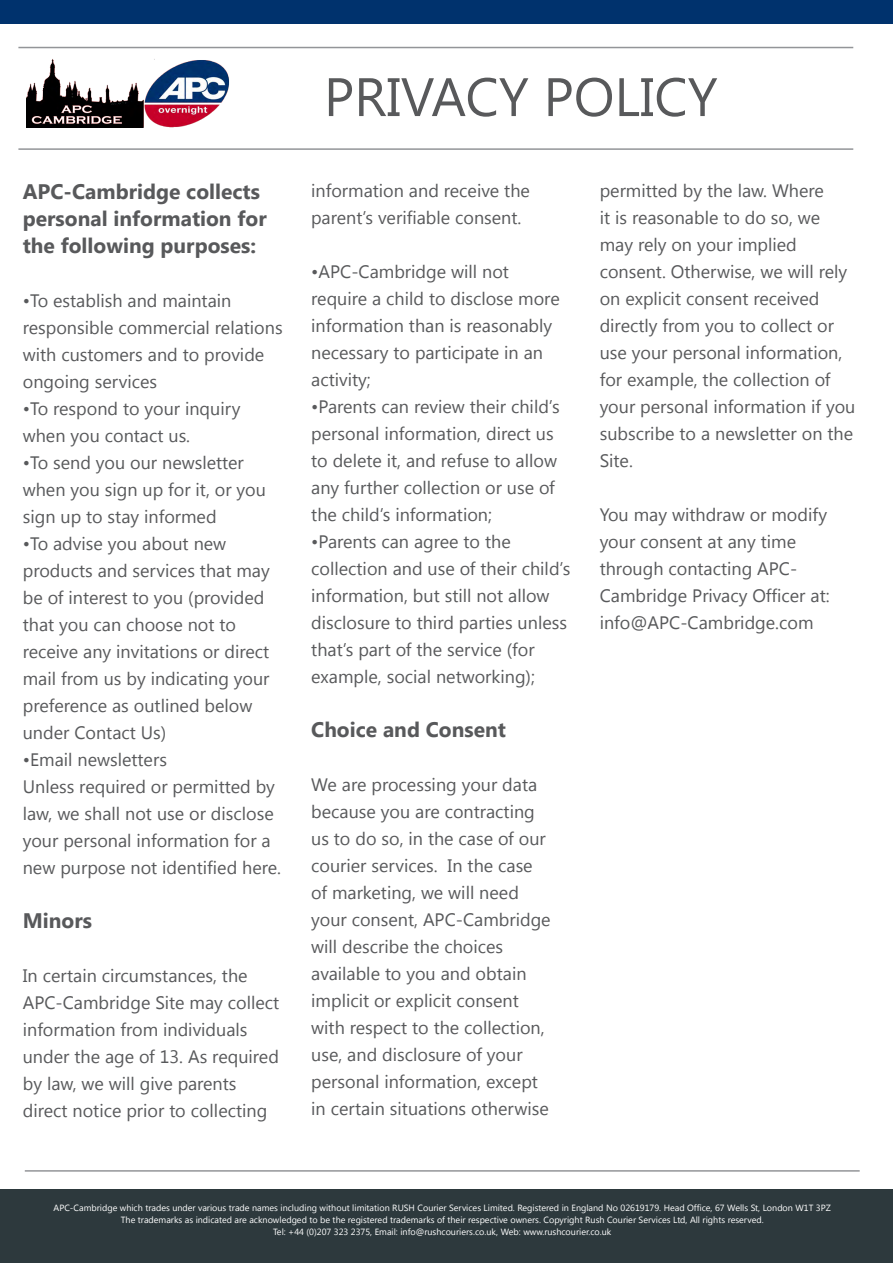
<style>
.page{position:relative;width:893px;height:1263px;background:#fff}
.page>*{position:absolute;margin:0;border:0;box-sizing:border-box;transform-origin:0 0}
.t1{font:54px "Segoe UI";color:#58595b}
.t2{font:700 21px/27px "Segoe UI";color:#58595b}
.t3{font:18px/27px "Segoe UI";color:#58595b}
.t4{font:9px/12px "Segoe UI";color:#fff;text-align:center}
</style>
<div class="page">
<div style="left:0;top:1190px;width:893px;height:73px;background:#2d393d"></div>
<hr style="left:18px;top:148px;width:835px;height:2px;background:#939598">
<hr style="left:25px;top:1170px;width:835px;height:2px;background:#939598">
<hr style="left:18px;top:47px;width:835px;height:1px;background:#939598">
<img style="left:26px;top:59px;width:204px;height:69px">
<div style="left:0;top:0;width:893px;height:23px;background:#00326d"></div>
<p class="t2" style="left:23px;top:177px;width:245px">APC-Cambridge collects personal information for the following purposes:</p>
<p class="t3" style="left:23px;top:286px;width:261px">•To establish and maintain responsible commercial relations with customers and to provide ongoing services</p>
<p class="t3" style="left:23px;top:394px;width:219px">•To respond to your inquiry when you contact us.</p>
<p class="t3" style="left:23px;top:448px;width:245px">•To send you our newsletter when you sign up for it, or you sign up to stay informed</p>
<p class="t3" style="left:23px;top:529px;width:248px">•To advise you about new products and services that may be of interest to you (provided that you can choose not to receive any invitations or direct mail from us by indicating your preference as outlined below under Contact Us)</p>
<p class="t3" style="left:23px;top:745px;width:260px">•Email newsletters<br>Unless required or permitted by law, we shall not use or disclose your personal information for a new purpose not identified here.</p>
<p class="t2" style="left:23px;top:906px;width:71px">Minors</p>
<p class="t3" style="left:23px;top:961px;width:258px">In certain circumstances, the<br>APC-Cambridge Site may collect information from individuals under the age of 13. As required by law, we will give parents direct notice prior to collecting</p>
<h1 class="t1" style="left:324px;top:59px;width:395px">Privacy Policy</h1>
<p class="t3" style="left:311px;top:176px;width:220px">information and receive the parent’s verifiable consent.</p>
<p class="t3" style="left:311px;top:257px;width:250px">•APC-Cambridge will not require a child to disclose more information than is reasonably necessary to participate in an activity;</p>
<p class="t3" style="left:311px;top:392px;width:250px">•Parents can review their child’s personal information, direct us to delete it, and refuse to allow any further collection or use of the child’s information;</p>
<p class="t3" style="left:311px;top:527px;width:261px">•Parents can agree to the collection and use of their child’s information, but still not allow disclosure to third parties unless that’s part of the service (for example, social networking);</p>
<p class="t2" style="left:311px;top:714px;width:196px">Choice and Consent</p>
<p class="t3" style="left:311px;top:770px;width:241px">We are processing your data because you are contracting us to do so, in the case of our courier services. In the case of marketing, we will need your consent, APC-Cambridge will describe the choices available to you and obtain implicit or explicit consent with respect to the collection, use, and disclosure of your personal information, except in certain situations otherwise</p>
<p class="t3" style="left:600px;top:176px;width:257px">permitted by the law. Where<br>it is reasonable to do so, we may rely on your implied consent. Otherwise, we will rely on explicit consent received directly from you to collect or use your personal information, for example, the collection of your personal information if you subscribe to a newsletter on the<br>Site.</p>
<p class="t3" style="left:600px;top:500px;width:231px">You may withdraw or modify your consent at any time through contacting APC-<br>Cambridge Privacy Officer at: info@APC-Cambridge.com</p>
<p class="t4" style="left:54px;top:1201px;width:779px">APC-Cambridge which trades under various trade names including without limitation RUSH Courier Services Limited. Registered in England No 02619179. Head Office, 67 Wells St, London W1T 3PZ<br>The trademarks as indicated are acknowledged to be the registered trademarks of their respective owners. Copyright Rush Courier Services Ltd, All rights reserved.<br>Tel: +44 (0)207 323 2375, Email: info@rushcouriers.co.uk, Web: www.rushcourier.co.uk</p>
</div>
